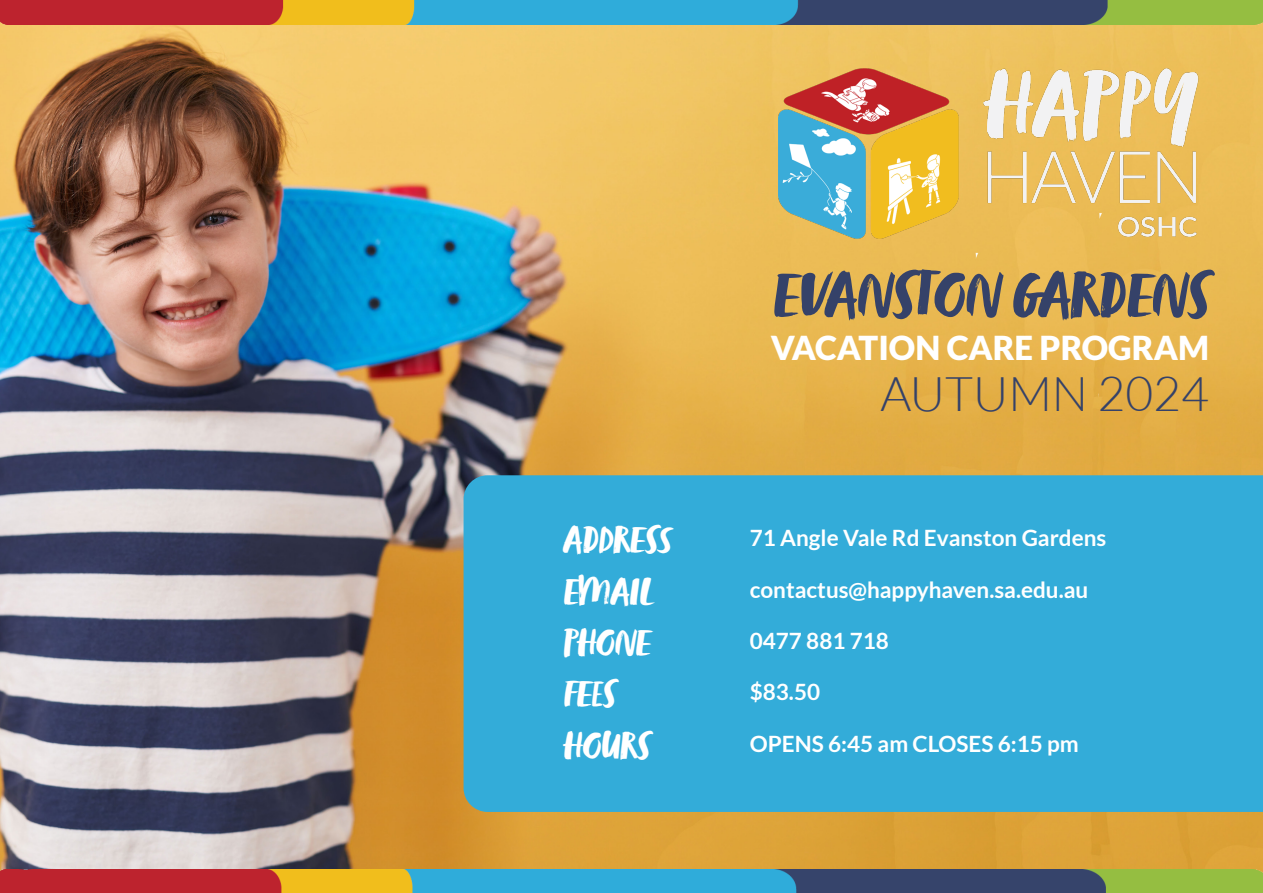
<style>
.page{position:relative;width:1263px;height:893px;background:#fff}
.page>*{position:absolute;margin:0;border:0;box-sizing:border-box;transform-origin:0 0}
.t1{font:66px "Zooja Pro";color:#354269}
.t2{font:300 48px "Lato";color:#354269}
.t3{font:39px "Zooja Pro";color:#fff}
.t4{font:900 33px "Lato";color:#fff}
.t5{font:700 22.5px "Lato";color:#fff}
</style>
<div class="page">
<img style="left:0;top:25px;width:1263px;height:844px">
<div style="left:464px;top:475px;width:799px;height:337px;background:#33acd9"></div>
<img style="left:778px;top:54px;width:431px;height:189px">
<img style="left:0;top:0;width:1263px;height:25px">
<img style="left:0;top:869px;width:1263px;height:24px">
<h1 class="t1" style="left:772px;top:255px;width:438px">EVANSTON GARDENS</h1>
<h3 class="t4" style="left:771px;top:328px;width:440px">VACATION CARE PROGRAM</h3>
<h2 class="t2" style="left:880px;top:368px;width:330px">AUTUMN 2024</h2>
<h3 class="t3" style="left:563px;top:516px;width:109px">ADDRESS</h3>
<p class="t5" style="left:750px;top:525px;width:358px">71 Angle Vale Rd Evanston Gardens</p>
<h3 class="t3" style="left:563px;top:568px;width:91px">EMAIL</h3>
<p class="t5" style="left:750px;top:577px;width:340px">contactus@happyhaven.sa.edu.au</p>
<h3 class="t3" style="left:563px;top:619px;width:85px">PHONE</h3>
<p class="t5" style="left:750px;top:628px;width:141px">0477 881 718</p>
<h3 class="t3" style="left:563px;top:670px;width:54px">FEES</h3>
<p class="t5" style="left:750px;top:679px;width:72px">$83.50</p>
<h3 class="t3" style="left:563px;top:722px;width:88px">HOURS</h3>
<p class="t5" style="left:750px;top:731px;width:331px">OPENS 6:45 am CLOSES 6:15 pm</p>
</div>
